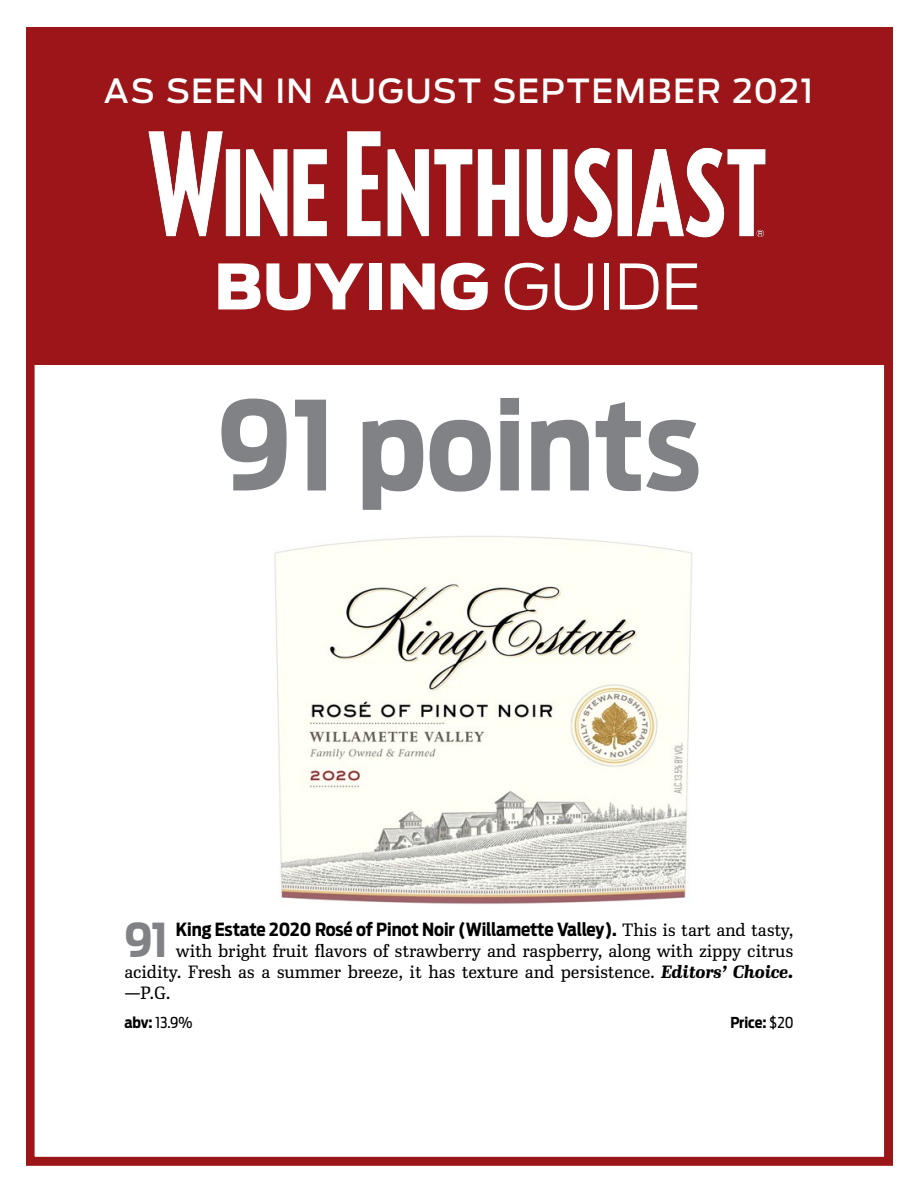
<style>
.page{position:relative;width:918px;height:1188px;background:#fff}
.page>*{position:absolute;margin:0;border:0;box-sizing:border-box;transform-origin:0 0}
.t1{font:700 122.55px "Antenna Cond";color:#808285}
.t2{font:900 62.1px "Antenna";color:#fff}
.t3{font:700 46.35px "Antenna Cond";color:#808285}
.t4{font:500 33px "Antenna";letter-spacing:.045em;color:#fff}
.t5{font:300 18px/21px "Ibis Text";letter-spacing:-.01em;color:#000;text-align:justify}
.t6{font:700 18px "Antenna Cond";letter-spacing:-.01em;color:#000}
.t7{font:15px "Antenna Cond";color:#000}
.t8{font:700 15px "Antenna Cond";letter-spacing:-.01em;color:#000}
.s1{font-weight:300}
.s2{font-family:"Ibis Text";font-weight:300}
.s3{font-weight:700;font-style:italic}
.s4{font-weight:700}
.s5{font-weight:400}
</style>
<div class="page">
<div style="left:26px;top:27px;width:867px;height:337px;background:#9c1519"></div>
<div style="left:26px;top:229px;width:867px;height:937px;border:9px solid #9c1519"></div>
<img style="left:141px;top:131px;width:633px;height:108px">
<img style="left:274px;top:536px;width:419px;height:368px">
<h3 class="t4" style="left:104px;top:68px;width:711px">AS SEEN IN AUGUST SEPTEMBER 2021</h3>
<h2 class="t2" style="left:214px;top:242px;width:488px">BUYING <span class="s1">GUIDE</span></h2>
<h1 class="t1" style="left:217px;top:363px;width:485px">91 points</h1>
<h3 class="t3" style="left:124px;top:909px;width:45px">91</h3>
<p class="t6" style="left:176px;top:917px;width:619px">King Estate 2020 Rosé of Pinot Noir (Willamette Valley). <span class="s2">This is tart and tasty,</span></p>
<p class="t5" style="left:124px;top:940px;width:671px;text-indent:52px">with bright fruit flavors of strawberry and raspberry, along with zippy citrus acidity. Fresh as a summer breeze, it has texture and persistence. <span class="s3">Editors’ Choice. </span>—P.G.</p>
<p class="t7" style="left:124px;top:1012px;width:70px"><span class="s4">abv:</span> 13.9%</p>
<p class="t8" style="left:730px;top:1012px;width:65px">Price: <span class="s5">$20</span></p>
</div>
